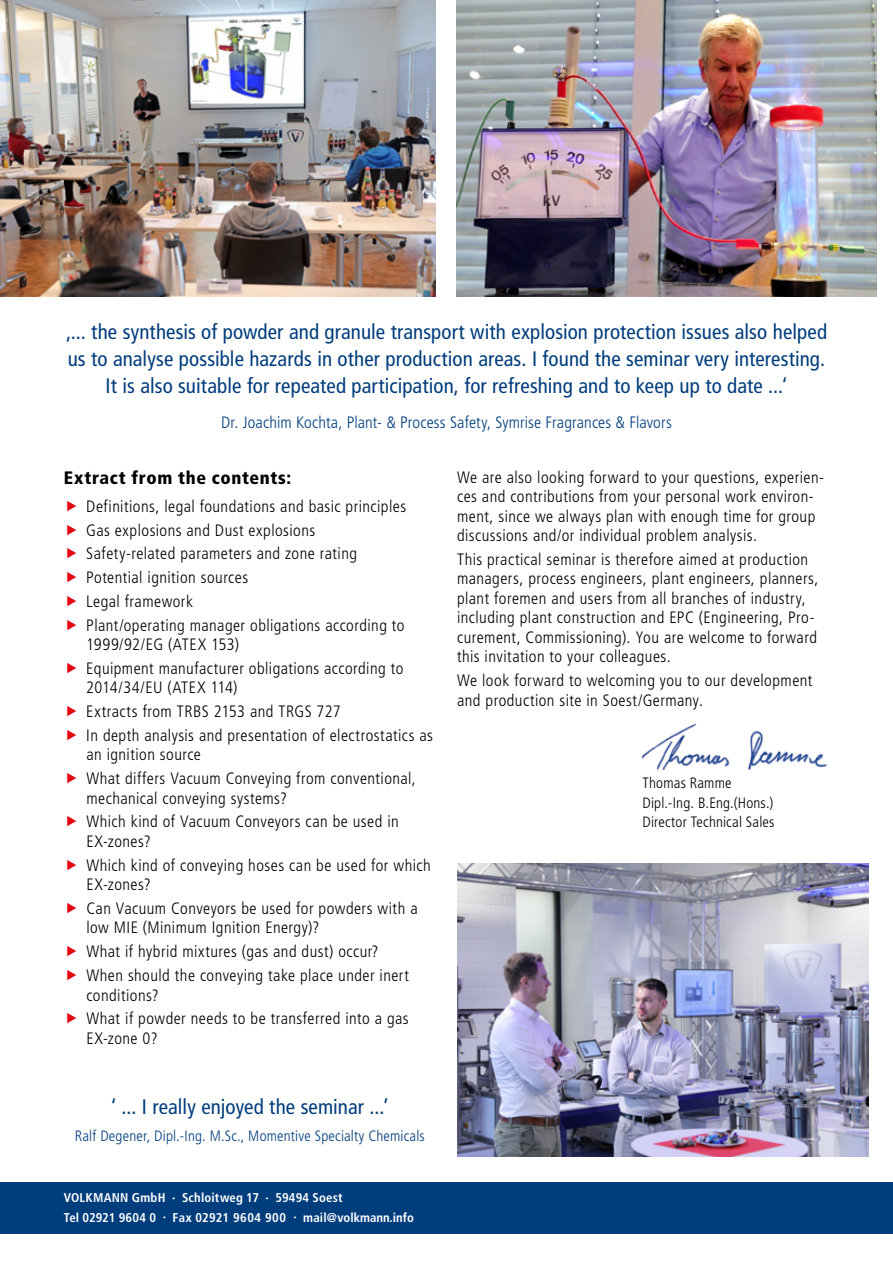
<style>
.page{position:relative;width:893px;height:1263px;background:#fff}
.page>*{position:absolute;margin:0;border:0;box-sizing:border-box;transform-origin:0 0}
.t1{font:condensed 21px/27px "Frutiger LT Std";letter-spacing:.005em;color:#003d7c;text-align:center}
.t2{font:900 condensed 18px "Frutiger LT Std";color:#000}
.t3{font:300 condensed 16.5px/23.7px "Frutiger LT Std";letter-spacing:.025em;color:#000}
.t4{font:300 condensed 16.5px "Frutiger LT Std";letter-spacing:.005em;color:#003d7c}
.t5{font:300 condensed 15px/19.5px "Frutiger LT Std";letter-spacing:.01em;color:#000}
.t6{font:300 condensed 15px "Frutiger LT Std";letter-spacing:.01em;color:#003d7c}
.t7{font:700 condensed 12.75px/19.5px "Frutiger LT Std";letter-spacing:.015em;color:#fff}
</style>
<div class="page">
<img style="left:457px;top:0;width:419px;height:296px">
<div style="left:0;top:1182px;width:893px;height:51px;background:#003d7c"></div>
<img style="left:643px;top:724px;width:184px;height:46px">
<img style="left:0;top:0;width:436px;height:296px">
<img style="left:457px;top:863px;width:412px;height:294px">
<p class="t1" style="left:66px;top:318px;width:763px">‚... the synthesis of powder and granule transport with explosion protection issues also helped us to analyse possible hazards in other production areas. I found the seminar very interesting.<br>It is also suitable for repeated participation, for refreshing and to keep up to date ...‘</p>
<p class="t4" style="left:221px;top:412px;width:452px">Dr. Joachim Kochta, Plant- &amp; Process Safety, Symrise Fragrances &amp; Flavors</p>
<p class="t2" style="left:64px;top:467px;width:229px">Extract from the contents:</p>
<p class="t3" style="left:86px;top:494px;width:321px">Definitions, legal foundations and basic principles Gas explosions and Dust explosions Safety-related parameters and zone rating Potential ignition sources<br>Legal framework<br>Plant/operating manager obligations according to</p>
<p class="t3" style="left:86px;top:633px;width:318px">1999/92/EG (ATEX 153)<br>Equipment manufacturer obligations according to</p>
<p class="t3" style="left:86px;top:676px;width:348px">2014/34/EU (ATEX 114)<br>Extracts from TRBS 2153 and TRGS 727<br>In depth analysis and presentation of electrostatics as</p>
<p class="t3" style="left:86px;top:743px;width:331px">an ignition source<br>What differs Vacuum Conveying from conventional,</p>
<p class="t3" style="left:86px;top:786px;width:314px">mechanical conveying systems?<br>Which kind of Vacuum Conveyors can be used in</p>
<p class="t3" style="left:86px;top:830px;width:346px">EX-zones?<br>Which kind of conveying hoses can be used for which</p>
<p class="t3" style="left:86px;top:873px;width:333px">EX-zones?<br>Can Vacuum Conveyors be used for powders with a</p>
<p class="t3" style="left:86px;top:916px;width:324px">low MIE (Minimum Ignition Energy)?<br>What if hybrid mixtures (gas and dust) occur?<br>When should the conveying take place under inert</p>
<p class="t3" style="left:86px;top:983px;width:324px">conditions?<br>What if powder needs to be transferred into a gas</p>
<p class="t3" style="left:86px;top:1026px;width:73px">EX-zone 0?</p>
<p class="t1" style="left:111px;top:1093px;width:279px">‘ ... I really enjoyed the seminar ...’</p>
<p class="t6" style="left:75px;top:1127px;width:351px">Ralf Degener, Dipl.-Ing. M.Sc., Momentive Specialty Chemicals</p>
<p class="t7" style="left:64px;top:1188px;width:352px">VOLKMANN GmbH · Schloitweg 17 · 59494 Soest<br>Tel 02921 9604 0 · Fax 02921 9604 900 · mail@volkmann.info</p>
<p class="t3" style="left:457px;top:467px;width:368px;line-height:19.5px">We are also looking forward to your questions, experien&shy;ces and contributions from your personal work environ&shy;ment, since we always plan with enough time for group discussions and/or individual problem analysis.</p>
<p class="t3" style="left:457px;top:550px;width:363px;line-height:19.5px">This practical seminar is therefore aimed at production managers, process engineers, plant engineers, planners, plant foremen and users from all branches of industry, including plant construction and EPC (Engineering, Pro&shy;curement, Commissioning). You are welcome to forward this invitation to your colleagues.</p>
<p class="t3" style="left:457px;top:671px;width:357px;line-height:19.5px">We look forward to welcoming you to our development and production site in Soest/Germany.</p>
<p class="t5" style="left:642px;top:774px;width:134px">Thomas Ramme<br>Dipl.-Ing. B.Eng.(Hons.)<br>Director Technical Sales</p>
</div>
